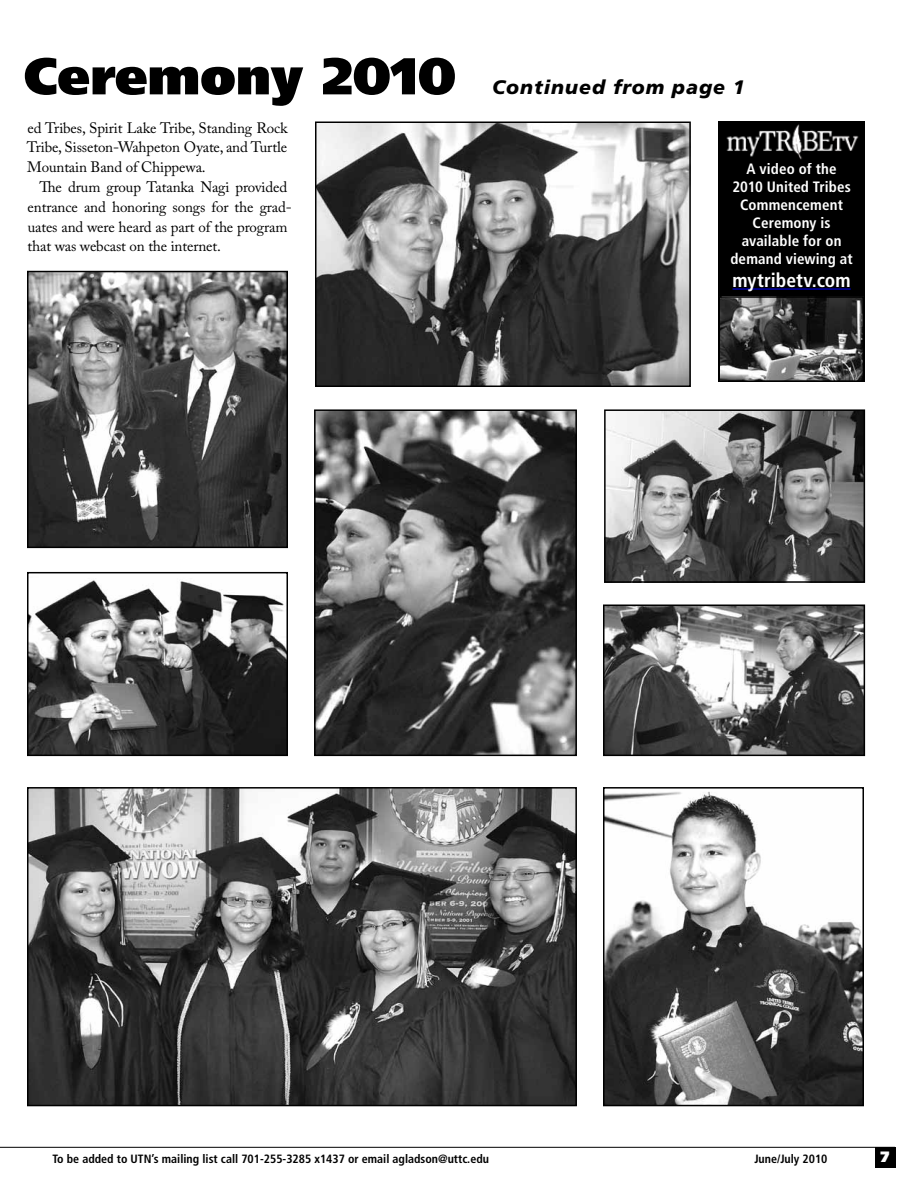
<style>
.page{position:relative;width:918px;height:1188px;background:#fff}
.page>*{position:absolute;margin:0;border:0;box-sizing:border-box;transform-origin:0 0}
.Headline{font:900 51.75px "Frutiger";color:#000}
.Headline-2{font:italic 900 19.5px "Frutiger";letter-spacing:.05em;color:#000}
.Captions{font:700 condensed 19.5px "Frutiger";color:#fff}
.Body_Text{font:15px/19.8px "Adobe Caslon Pro";letter-spacing:-.01em;color:#000;text-align:justify}
.Captions-2{font:700 condensed 15px/18px "Frutiger";letter-spacing:.01em;color:#fff;text-align:center}
.t1{font:900 15px "Frutiger";color:#fff}
.t2{font:700 condensed 12px "Frutiger";color:#000}
</style>
<div class="page">
<div style="left:875px;top:1147px;width:20px;height:21px;background:#000"></div>
<hr style="left:0;top:1147px;width:895px;height:1px;background:#000">
<img style="left:30px;top:790px;width:544px;height:313px">
<div style="left:27px;top:787px;width:550px;height:319px;border:2px solid #000"></div>
<img style="left:607px;top:412px;width:255px;height:168px">
<div style="left:604px;top:409px;width:261px;height:174px;border:2px solid #000"></div>
<img style="left:30px;top:274px;width:255px;height:271px">
<div style="left:27px;top:271px;width:261px;height:277px;border:2px solid #000"></div>
<img style="left:317px;top:412px;width:257px;height:341px">
<div style="left:314px;top:409px;width:263px;height:347px;border:2px solid #000"></div>
<img style="left:30px;top:580px;width:255px;height:173px">
<div style="left:27px;top:572px;width:261px;height:184px;border:2px solid #000"></div>
<img style="left:606px;top:607px;width:256px;height:146px">
<div style="left:603px;top:604px;width:262px;height:152px;border:2px solid #000"></div>
<img style="left:606px;top:791px;width:255px;height:312px">
<div style="left:603px;top:787px;width:261px;height:319px;border:2px solid #000"></div>
<img style="left:318px;top:125px;width:370px;height:259px">
<div style="left:315px;top:122px;width:376px;height:265px;border:2px solid #000"></div>
<div style="left:718px;top:122px;width:147px;height:260px;background:#000"></div>
<hr style="left:733px;top:289px;width:118px;height:1px;background:#00f">
<img style="left:726px;top:124px;width:133px;height:36px">
<img style="left:721px;top:299px;width:140px;height:80px">
<div style="left:718px;top:296px;width:146px;height:86px;border:2px solid #000"></div>
<p class="Headline" style="left:24px;top:45px;width:434px">Ceremony 2010</p>
<p class="Body_Text" style="left:27px;top:117px;width:262px">ed Tribes, Spirit Lake Tribe, Standing Rock Tribe, Sisseton-Wahpeton Oyate, and Turtle Mountain Band of Chippewa.</p>
<p class="Body_Text" style="left:28px;top:177px;width:266px;text-align:left;text-indent:12px">The drum group Tatanka Nagi provided entrance and honoring songs for the grad&shy;uates and were heard as part of the program that was webcast on the internet.</p>
<p class="Headline-2" style="left:492px;top:76px;width:254px">Continued from page 1</p>
<p class="Captions-2" style="left:730px;top:160px;width:124px">A video of the<br>2010 United Tribes<br>Commencement<br>Ceremony is available for on demand viewing at</p>
<p class="Captions" style="left:733px;top:269px;width:120px">mytribetv.com</p>
<p class="t2" style="left:52px;top:1151px;width:438px">To be added to UTN’s mailing list call 701-255-3285 x1437 or email agladson@uttc.edu</p>
<p class="t2" style="left:754px;top:1151px;width:74px">June/July 2010</p>
<p class="t1" style="left:881px;top:1148px;width:10px">7</p>
</div>
